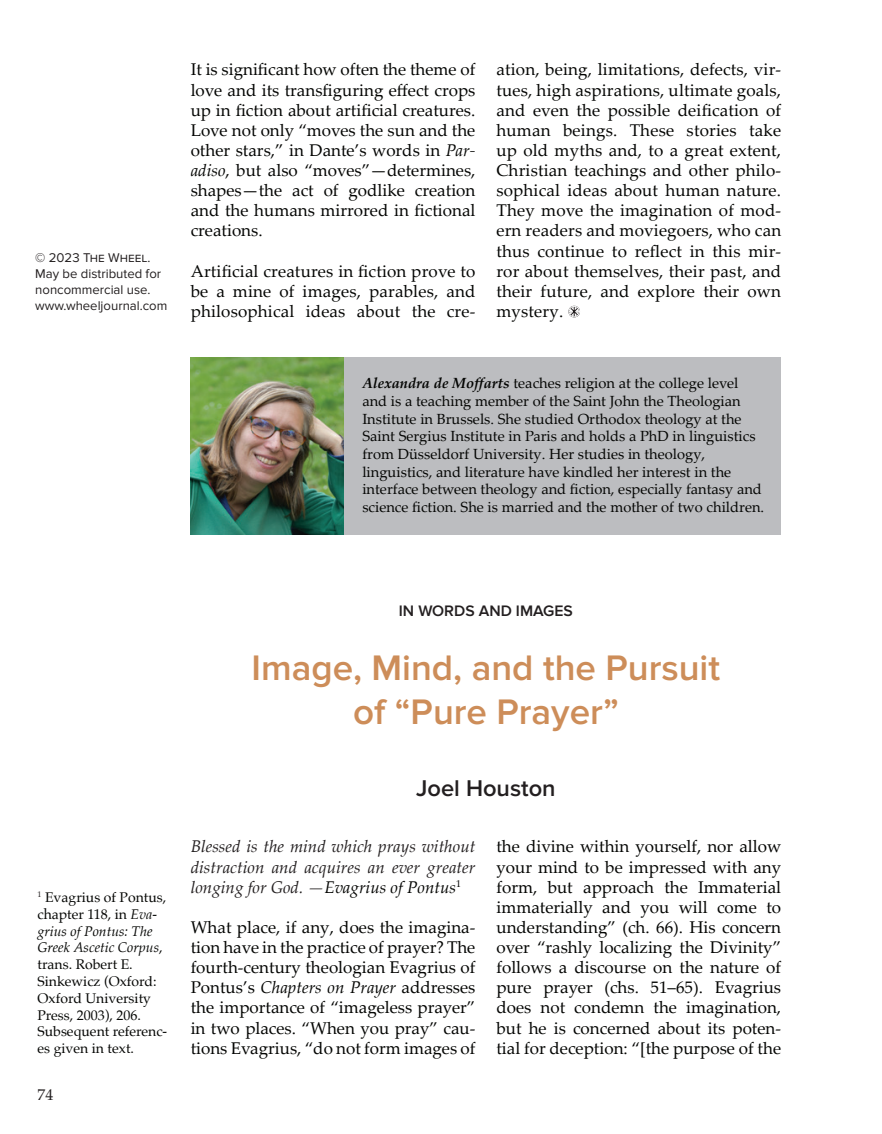
<style>
.page{position:relative;width:882px;height:1134px;background:#fff}
.page>*{position:absolute;margin:0;border:0;box-sizing:border-box;transform-origin:0 0}
.t1{font:600 36.75px/44.1px "Proxima Nova";color:#cd8d59;text-align:center}
.t2{font:600 23.62px "Proxima Nova";color:#231f20}
.t3{font:16.97px/20.1px "Palatino Linotype";color:#040503;text-align:justify}
.t4{font:italic 16.97px/20.1px "Palatino Linotype";color:#231f20;text-align:justify}
.t5{font:600 15.75px "Proxima Nova";color:#231f20}
.t6{font:15.75px "Palatino Linotype";color:#231f20}
.t7{font:14.7px/17.7px "Palatino Linotype";color:#040503}
.t8{font:14px/16.8px "Palatino";color:#040503}
.t9{font:13.12px/15.8px "Proxima Nova";color:#231f20}
.s1{font-style:italic}
.s2{font-weight:700;font-style:italic}
.s3{color:#040503}
</style>
<div class="page">
<svg style="left:568px;top:305px;width:12px;height:13px"></svg>
<div style="left:191px;top:357px;width:590px;height:178px;background:#bcbdc0"></div>
<img style="left:191px;top:358px;width:153px;height:177px">
<p class="t9" style="left:35px;top:250px;width:134px">© 2023 The Wheel.<br>May be distributed for noncommercial use. www.wheeljournal.com</p>
<p class="t3" style="left:191px;top:59px;width:286px">It is significant how often the theme of love and its transfiguring effect crops up in fiction about artificial creatures.<br>Love not only “moves the sun and the other stars,” in Dante’s words in <span class="s1">Par&shy;adiso</span>, but also “moves”—determines, shapes—the act of godlike creation and the humans mirrored in fictional creations.</p>
<p class="t3" style="left:191px;top:260px;width:286px">Artificial creatures in fiction prove to be a mine of images, parables, and philosophical ideas about the cre-</p>
<p class="t3" style="left:496px;top:59px;width:286px">ation, being, limitations, defects, vir&shy;tues, high aspirations, ultimate goals, and even the possible deification of human beings. These stories take up old myths and, to a great extent, Christian teachings and other philo&shy;sophical ideas about human nature.<br>They move the imagination of mod&shy;ern readers and moviegoers, who can thus continue to reflect in this mir&shy;ror about themselves, their past, and their future, and explore their own mystery.</p>
<p class="t7" style="left:362px;top:374px;width:403px"><span class="s2">Alexandra de Moffarts</span> teaches religion at the college level and is a teaching member of the Saint John the Theologian Institute in Brussels. She studied Orthodox theology at the Saint Sergius Institute in Paris and holds a PhD in linguistics from Düsseldorf University. Her studies in theology, linguistics, and literature have kindled her interest in the interface between theology and fiction, especially fantasy and science fiction. She is married and the mother of two children.</p>
<p class="t8" style="left:38px;top:889px;width:131px"><sup>1</sup> Evagrius of Pontus, chapter 118, in <span class="s1">Eva&shy;grius of Pontus: The<br>Greek Ascetic Corpus</span>, trans. Robert E.<br>Sinkewicz (Oxford:<br>Oxford University<br>Press, 2003), 206.<br>Subsequent referenc&shy;es given in text.</p>
<p class="t6" style="left:38px;top:1083px;width:17px">74</p>
<p class="t5" style="left:399px;top:602px;width:176px">IN WORDS AND IMAGES</p>
<h1 class="t1" style="left:252px;top:646px;width:470px">Image, Mind, and the Pursuit of “Pure Prayer”</h1>
<h2 class="t2" style="left:416px;top:774px;width:141px">Joel Houston</h2>
<p class="t4" style="left:191px;top:836px;width:286px">Blessed is the mind which prays without distraction and acquires an ever greater longing for God. —<span class="s3">Evagrius of Pontus</span><sup>1</sup></p>
<p class="t3" style="left:191px;top:916px;width:286px">What place, if any, does the imagina&shy;tion have in the practice of prayer? The fourth-century theologian Evagrius of Pontus’s <span class="s1">Chapters on Prayer</span> addresses the importance of “imageless prayer” in two places. “When you pray” cau&shy;tions Evagrius, “do not form images of</p>
<p class="t3" style="left:496px;top:836px;width:286px">the divine within yourself, nor allow your mind to be impressed with any form, but approach the Immaterial immaterially and you will come to understanding” (ch. 66). His concern over “rashly localizing the Divinity” follows a discourse on the nature of pure prayer (chs. 51–65). Evagrius does not condemn the imagination, but he is concerned about its poten&shy;tial for deception: “[the purpose of the</p>
</div>
